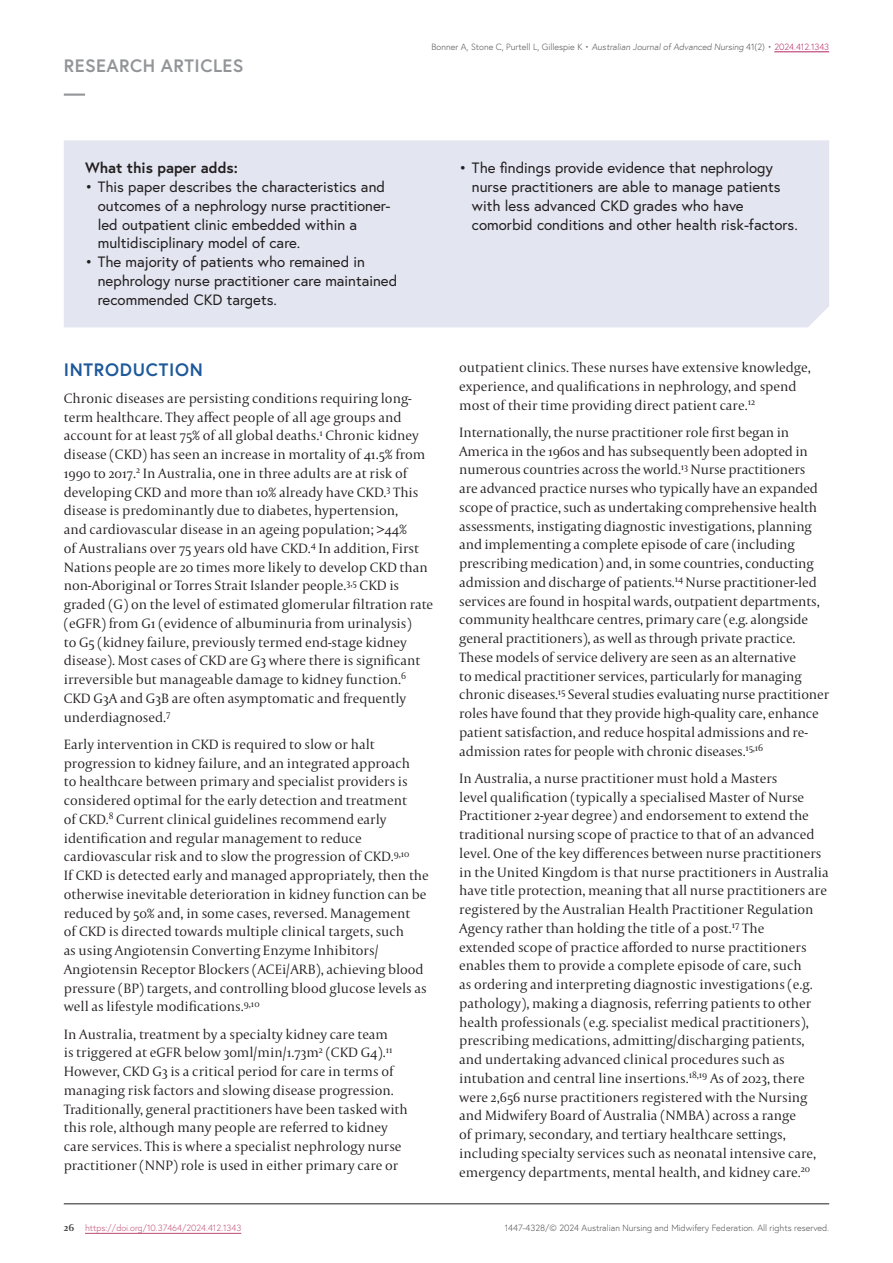
<style>
.page{position:relative;width:893px;height:1263px;background:#fff}
.page>*{position:absolute;margin:0;border:0;box-sizing:border-box;transform-origin:0 0}
.t1{font:700 18px "Europa";letter-spacing:.025em;color:#939598}
.t2{font:700 18px "Europa";letter-spacing:.04em;color:#1e599a}
.t3{font:15px/18.8px "Europa";color:#231f20}
.t4{font:700 15px "Europa";color:#231f20}
.t5{font:300 14.25px/18.8px "Capitolium 2";color:#231f20}
.t6{font:700 10.5px "Capitolium 2";color:#4b4c4d}
.t7{font:300 9px "Europa";color:#4b4c4d}
.t8{font:300 9px "Europa";color:#bb4c72}
.s1{color:#b32662}
</style>
<div class="page">
<hr style="left:64px;top:1203px;width:765px;height:1px;background:#231f20">
<hr style="left:64px;top:94px;width:21px;height:2px;background:#939598">
<hr style="left:774px;top:52px;width:55px;height:1px;background:#b32662">
<hr style="left:85px;top:1233px;width:156px;height:1px;background:#bb4c72">
<div style="left:64px;top:140px;width:765px;height:187px;background:#e3e6f1"></div>
<p class="t1" style="left:64px;top:54px;width:181px">RESEARCH ARTICLES</p>
<p class="t4" style="left:85px;top:158px;width:154px">What this paper adds:</p>
<p class="t3" style="left:98px;top:177px;width:294px;text-indent:-13px">• This paper describes the characteristics and outcomes of a nephrology nurse practitioner&shy;led outpatient clinic embedded within a multidisciplinary model of care.</p>
<p class="t3" style="left:98px;top:252px;width:301px;text-indent:-13px">• The majority of patients who remained in nephrology nurse practitioner care maintained recommended CKD targets.</p>
<p class="t7" style="left:432px;top:41px;width:399px">Bonner A, Stone C, Purtell L, Gillespie K • Australian Journal of Advanced Nursing 41(2) • <span class="s1">2024.412.1343</span></p>
<p class="t3" style="left:472px;top:158px;width:327px;text-indent:-13px">• The findings provide evidence that nephrology nurse practitioners are able to manage patients with less advanced CKD grades who have comorbid conditions and other health risk-factors.</p>
<p class="t2" style="left:64px;top:357px;width:141px">INTRODUCTION</p>
<p class="t5" style="left:64px;top:388px;width:371px">Chronic diseases are persisting conditions requiring long&shy;term healthcare. They affect people of all age groups and account for at least 75% of all global deaths.<sup>1</sup> Chronic kidney disease (CKD) has seen an increase in mortality of 41.5% from 1990 to 2017.<sup>2</sup> In Australia, one in three adults are at risk of developing CKD and more than 10% already have CKD.<sup>3</sup> This disease is predominantly due to diabetes, hypertension,<br>and cardiovascular disease in an ageing population; &gt;44%<br>of Australians over 75 years old have CKD.<sup>4</sup> In addition, First Nations people are 20 times more likely to develop CKD than non-Aboriginal or Torres Strait Islander people.<sup>3,5</sup> CKD is graded (G) on the level of estimated glomerular filtration rate (eGFR) from G1 (evidence of albuminuria from urinalysis)<br>to G5 (kidney failure, previously termed end-stage kidney disease). Most cases of CKD are G3 where there is significant irreversible but manageable damage to kidney function.<sup>6<br></sup>CKD G3A and G3B are often asymptomatic and frequently underdiagnosed.<sup>7</sup></p>
<p class="t5" style="left:64px;top:734px;width:367px">Early intervention in CKD is required to slow or halt progression to kidney failure, and an integrated approach<br>to healthcare between primary and specialist providers is considered optimal for the early detection and treatment<br>of CKD.<sup>8</sup> Current clinical guidelines recommend early identification and regular management to reduce cardiovascular risk and to slow the progression of CKD.<sup>9,10<br></sup>If CKD is detected early and managed appropriately, then the otherwise inevitable deterioration in kidney function can be reduced by 50% and, in some cases, reversed. Management<br>of CKD is directed towards multiple clinical targets, such<br>as using Angiotensin Converting Enzyme Inhibitors/ Angiotensin Receptor Blockers (ACEi/ARB), achieving blood pressure (BP) targets, and controlling blood glucose levels as well as lifestyle modifications.<sup>9,10</sup></p>
<p class="t5" style="left:64px;top:1024px;width:346px">In Australia, treatment by a specialty kidney care team<br>is triggered at eGFR below 30ml/min/1.73m<sup>2</sup> (CKD G4).<sup>11<br></sup>However, CKD G3 is a critical period for care in terms of managing risk factors and slowing disease progression.<br>Traditionally, general practitioners have been tasked with this role, although many people are referred to kidney care services. This is where a specialist nephrology nurse practitioner (NNP) role is used in either primary care or</p>
<p class="t5" style="left:459px;top:358px;width:353px">outpatient clinics. These nurses have extensive knowledge, experience, and qualifications in nephrology, and spend most of their time providing direct patient care.<sup>12</sup></p>
<p class="t5" style="left:459px;top:422px;width:371px">Internationally, the nurse practitioner role first began in America in the 1960s and has subsequently been adopted in numerous countries across the world.<sup>13</sup> Nurse practitioners<br>are advanced practice nurses who typically have an expanded scope of practice, such as undertaking comprehensive health assessments, instigating diagnostic investigations, planning and implementing a complete episode of care (including prescribing medication) and, in some countries, conducting admission and discharge of patients.<sup>14</sup> Nurse practitioner-led services are found in hospital wards, outpatient departments, community healthcare centres, primary care (e.g. alongside general practitioners), as well as through private practice.<br>These models of service delivery are seen as an alternative<br>to medical practitioner services, particularly for managing chronic diseases.<sup>15</sup> Several studies evaluating nurse practitioner roles have found that they provide high-quality care, enhance patient satisfaction, and reduce hospital admissions and re&shy;admission rates for people with chronic diseases.<sup>15,16</sup></p>
<p class="t5" style="left:459px;top:768px;width:371px">In Australia, a nurse practitioner must hold a Masters<br>level qualification (typically a specialised Master of Nurse Practitioner 2-year degree) and endorsement to extend the traditional nursing scope of practice to that of an advanced level. One of the key differences between nurse practitioners in the United Kingdom is that nurse practitioners in Australia have title protection, meaning that all nurse practitioners are registered by the Australian Health Practitioner Regulation Agency rather than holding the title of a post.<sup>17</sup> The<br>extended scope of practice afforded to nurse practitioners enables them to provide a complete episode of care, such<br>as ordering and interpreting diagnostic investigations (e.g. pathology), making a diagnosis, referring patients to other health professionals (e.g. specialist medical practitioners), prescribing medications, admitting/discharging patients, and undertaking advanced clinical procedures such as intubation and central line insertions.<sup>18,19</sup> As of 2023, there were 2,656 nurse practitioners registered with the Nursing and Midwifery Board of Australia (NMBA) across a range<br>of primary, secondary, and tertiary healthcare settings, including specialty services such as neonatal intensive care, emergency departments, mental health, and kidney care.<sup>20</sup></p>
<p class="t6" style="left:64px;top:1220px;width:12px">26</p>
<p class="t7" style="left:505px;top:1222px;width:326px">1447-4328/© 2024 Australian Nursing and Midwifery Federation. All rights reserved.</p>
<p class="t8" style="left:85px;top:1222px;width:158px">https://doi.org/10.37464/2024.412.1343</p>
</div>
